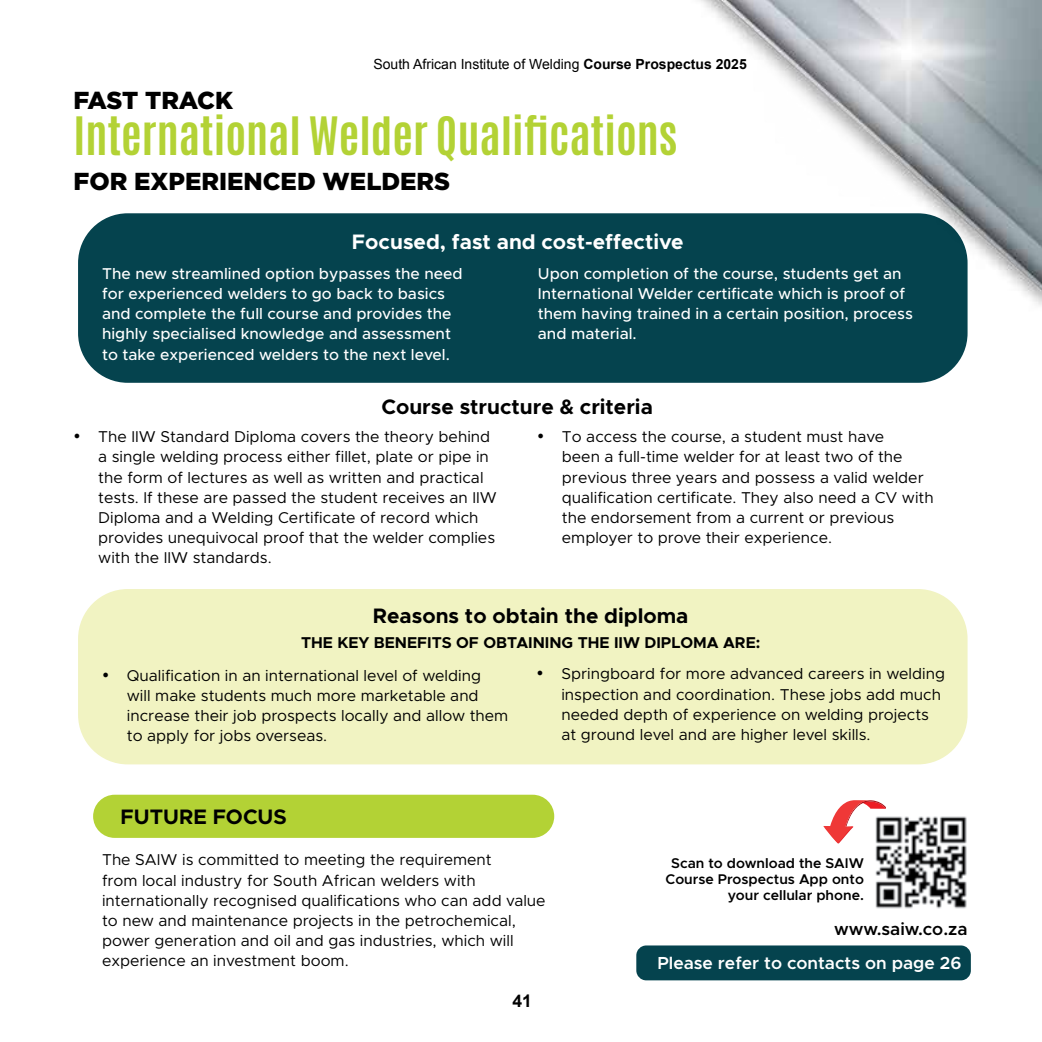
<style>
.page{position:relative;width:1042px;height:1042px;background:#fff}
.page>*{position:absolute;margin:0;border:0;box-sizing:border-box;transform-origin:0 0}
.t1{font:700 44.1px "Antonio";color:#b3d235}
.t2{font:900 24.5px "Gotham";color:#000}
.t3{font:700 21px "Metropolis";color:#000}
.t4{font:700 21px "Metropolis";color:#fff}
.t5{font:600 17.5px "Metropolis";color:#fff}
.t6{font:600 17.5px "Metropolis";color:#000}
.t7{font:700 17.5px "Arial";color:#000}
.t8{font:15.75px/20.1px "Metropolis";color:#000}
.t9{font:500 15.75px/20.1px "Metropolis";color:#fff}
.t10{font:700 15.75px "Metropolis";color:#000}
.t11{font:600 14.17px/16.1px "Metropolis";color:#000;text-align:right}
.t12{font:14px "Arial";color:#000}
.s1{font-weight:700}
</style>
<div class="page">
<div style="left:78px;top:589px;width:889px;height:175px;background:#f1f3c2;border-radius:50px"></div>
<img style="left:700px;top:0;width:342px;height:383px">
<img style="left:875px;top:816px;width:92px;height:93px">
<svg style="left:823px;top:800px;width:63px;height:43px"></svg>
<div style="left:636px;top:945px;width:335px;height:35px;background:#05434e;border-radius:10px"></div>
<div style="left:78px;top:213px;width:889px;height:170px;background:#05434e;border-radius:50px"></div>
<div style="left:93px;top:795px;width:461px;height:43px;background:#b3d235;border-radius:22px"></div>
<h2 class="t2" style="left:73px;top:86px;width:161px">FAST TRACK</h2>
<p class="t12" style="left:373px;top:55px;width:375px">South African Institute of Welding <span class="s1">Course Prospectus 2025</span></p>
<h1 class="t1" style="left:73px;top:103px;width:606px">International Welder Qualifications</h1>
<h2 class="t2" style="left:73px;top:167px;width:378px">FOR EXPERIENCED WELDERS</h2>
<h3 class="t4" style="left:352px;top:229px;width:333px">Focused, fast and cost-effective</h3>
<p class="t9" style="left:102px;top:263px;width:362px">The new streamlined option bypasses the need for experienced welders to go back to basics and complete the full course and provides the highly specialised knowledge and assessment to take experienced welders to the next level.</p>
<p class="t9" style="left:538px;top:263px;width:377px">Upon completion of the course, students get an International Welder certificate which is proof of them having trained in a certain position, process and material.</p>
<h3 class="t3" style="left:381px;top:393px;width:273px">Course structure &amp; criteria</h3>
<p class="t8" style="left:98px;top:427px;width:400px;text-indent:-25px">• The IIW Standard Diploma covers the theory behind a single welding process either fillet, plate or pipe in the form of lectures as well as written and practical tests. If these are passed the student receives an IIW Diploma and a Welding Certificate of record which provides unequivocal proof that the welder complies with the IIW standards.</p>
<p class="t8" style="left:562px;top:427px;width:373px;text-indent:-25px">• To access the course, a student must have<br>been a full-time welder for at least two of the previous three years and possess a valid welder qualification certificate. They also need a CV with the endorsement from a current or previous employer to prove their experience.</p>
<h3 class="t3" style="left:373px;top:602px;width:317px">Reasons to obtain the diploma</h3>
<p class="t10" style="left:301px;top:632px;width:461px">THE KEY BENEFITS OF OBTAINING THE IIW DIPLOMA ARE:</p>
<p class="t8" style="left:127px;top:665px;width:383px;text-indent:-25px">• Qualification in an international level of welding will make students much more marketable and increase their job prospects locally and allow them to apply for jobs overseas.</p>
<p class="t8" style="left:561px;top:664px;width:385px;text-indent:-25px">• Springboard for more advanced careers in welding inspection and coordination. These jobs add much needed depth of experience on welding projects at ground level and are higher level skills.</p>
<h3 class="t3" style="left:121px;top:803px;width:168px">FUTURE FOCUS</h3>
<p class="t8" style="left:102px;top:850px;width:445px">The SAIW is committed to meeting the requirement<br>from local industry for South African welders with internationally recognised qualifications who can add value to new and maintenance projects in the petrochemical, power generation and oil and gas industries, which will experience an investment boom.</p>
<p class="t7" style="left:512px;top:989px;width:21px">41</p>
<p class="t11" style="left:665px;top:855px;width:200px">Scan to download the SAIW<br>Course Prospectus App onto your cellular phone.</p>
<p class="t6" style="left:834px;top:918px;width:135px">www.saiw.co.za</p>
<p class="t5" style="left:657px;top:951px;width:306px">Please refer to contacts on page 26</p>
</div>
